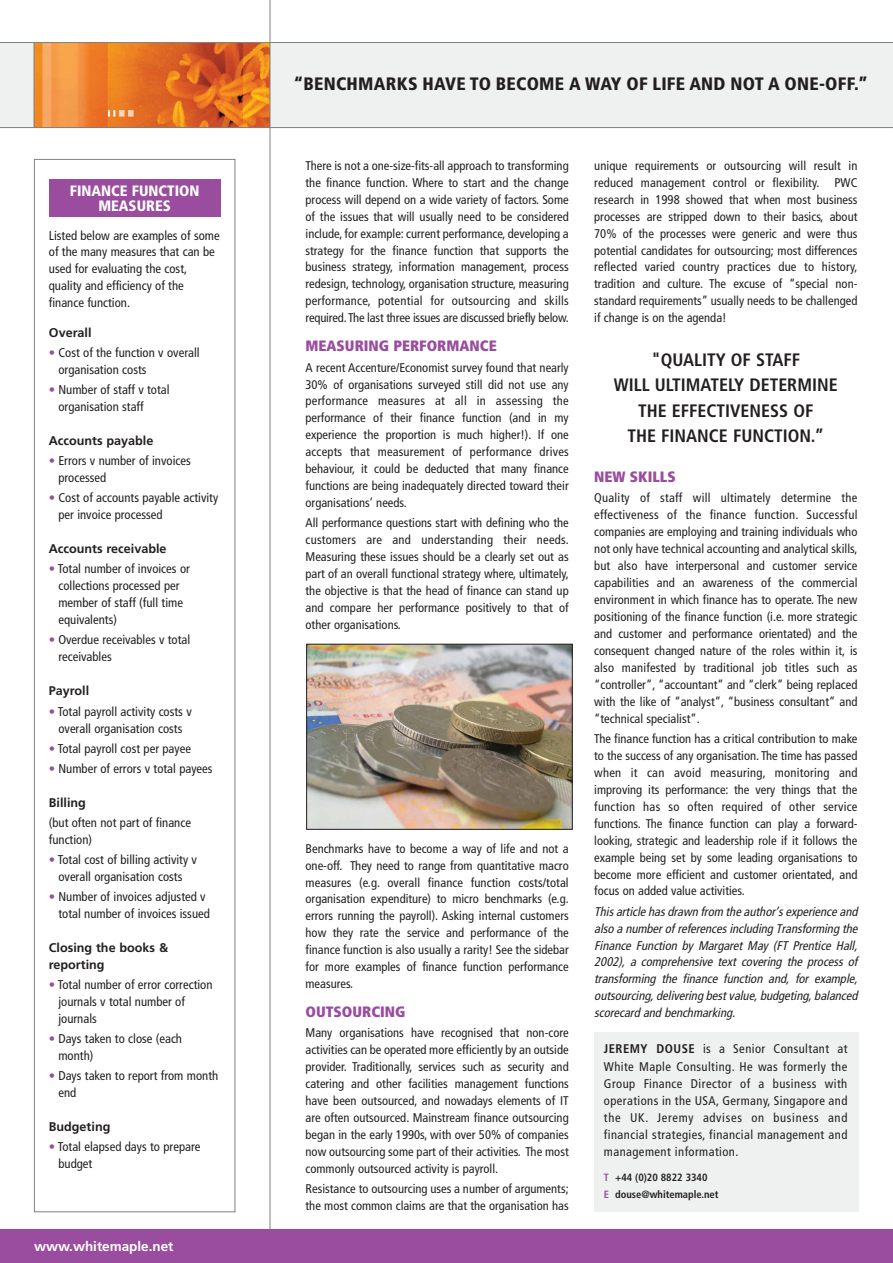
<style>
.page{position:relative;width:893px;height:1263px;background:#fff}
.page>*{position:absolute;margin:0;border:0;box-sizing:border-box;transform-origin:0 0}
.t1{font:700 condensed 18px/25.5px "Frutiger";color:#231f20;text-align:center}
.t2{font:900 condensed 18px "Frutiger";letter-spacing:.015em;color:#231f20}
.t3{font:900 condensed 15px "Frutiger";color:#9a4d9e}
.t4{font:900 condensed 15px/15px "Frutiger";color:#fff;text-align:center}
.t5{font:700 13.5px "Frutiger";color:#fff}
.t6{font:condensed 12.75px/17px "Frutiger";color:#231f20}
.t7{font:condensed 12.6px/17px "Frutiger";color:#231f20;text-align:justify}
.t8{font:italic condensed 12.6px/17px "Frutiger";color:#231f20}
.t9{font:700 12.6px/17px "Frutiger";color:#231f20}
.t10{font:700 condensed 10.5px/16.5px "Frutiger";color:#231f20}
.s1{color:#9a4d9e}
.s2{font-weight:700}
</style>
<div class="page">
<img style="left:35px;top:43px;width:235px;height:84px">
<div style="left:0;top:43px;width:34px;height:85px;background:#eff0f0"></div>
<div style="left:271px;top:43px;width:622px;height:85px;background:#eff0f0"></div>
<hr style="left:0;top:42px;width:893px;height:1px;background:#7e8082">
<hr style="left:34px;top:43px;width:1px;height:85px;background:#7e8082">
<hr style="left:0;top:127px;width:893px;height:1px;background:#7e8082">
<div style="left:34px;top:159px;width:201px;height:1053px;border:1px solid #7e8082"></div>
<div style="left:49px;top:179px;width:172px;height:38px;background:#9a4d9e"></div>
<hr style="left:270px;top:0;width:1px;height:1263px;background:#7e8082">
<div style="left:0;top:1229px;width:893px;height:34px;background:#9a4d9e"></div>
<div style="left:594px;top:1032px;width:265px;height:180px;background:#eff0f0"></div>
<img style="left:308px;top:646px;width:263px;height:182px">
<div style="left:306px;top:644px;width:267px;height:186px;border:1px solid #231f20"></div>
<p class="t4" style="left:70px;top:184px;width:131px">FINANCE FUNCTION<br>MEASURES</p>
<p class="t6" style="left:49px;top:228px;width:172px">Listed below are examples of some of the many measures that can be used for evaluating the cost, quality and efficiency of the finance function.</p>
<p class="t9" style="left:49px;top:325px;width:44px">Overall</p>
<p class="t6" style="left:58px;top:345px;width:143px;text-indent:-10px"><span class="s1">•</span> Cost of the function v overall organisation costs</p>
<p class="t6" style="left:58px;top:382px;width:113px;text-indent:-10px"><span class="s1">•</span> Number of staff v total organisation staff</p>
<p class="t9" style="left:49px;top:433px;width:106px">Accounts payable</p>
<p class="t6" style="left:58px;top:453px;width:134px;text-indent:-10px"><span class="s1">•</span> Errors v number of invoices processed</p>
<p class="t6" style="left:58px;top:490px;width:161px;text-indent:-10px"><span class="s1">•</span> Cost of accounts payable activity per invoice processed</p>
<p class="t9" style="left:49px;top:541px;width:119px">Accounts receivable</p>
<p class="t6" style="left:58px;top:562px;width:133px;text-indent:-10px"><span class="s1">•</span> Total number of invoices or collections processed per member of staff (full time equivalents)</p>
<p class="t6" style="left:58px;top:633px;width:133px;text-indent:-10px"><span class="s1">•</span> Overdue receivables v total receivables</p>
<p class="t9" style="left:49px;top:683px;width:42px">Payroll</p>
<p class="t6" style="left:49px;top:704px;width:144px;text-align:center"><span class="s1">•</span> Total payroll activity costs v overall organisation costs</p>
<p class="t6" style="left:49px;top:741px;width:144px"><span class="s1">•</span> Total payroll cost per payee</p>
<p class="t6" style="left:49px;top:761px;width:165px"><span class="s1">•</span> Number of errors v total payees</p>
<p class="t9" style="left:49px;top:795px;width:39px">Billing</p>
<p class="t6" style="left:49px;top:815px;width:144px">(but often not part of finance function)</p>
<p class="t6" style="left:49px;top:852px;width:150px;text-align:center"><span class="s1">•</span> Total cost of billing activity v overall organisation costs</p>
<p class="t6" style="left:58px;top:889px;width:153px;text-indent:-10px"><span class="s1">•</span> Number of invoices adjusted v total number of invoices issued</p>
<p class="t9" style="left:49px;top:940px;width:121px">Closing the books &amp; reporting</p>
<p class="t6" style="left:58px;top:977px;width:156px;text-indent:-10px"><span class="s1">•</span> Total number of error correction journals v total number of journals</p>
<p class="t6" style="left:58px;top:1031px;width:125px;text-indent:-10px"><span class="s1">•</span> Days taken to close (each month)</p>
<p class="t6" style="left:58px;top:1068px;width:161px;text-indent:-10px"><span class="s1">•</span> Days taken to report from month end</p>
<p class="t9" style="left:49px;top:1119px;width:63px">Budgeting</p>
<p class="t6" style="left:58px;top:1139px;width:144px;text-indent:-10px"><span class="s1">•</span> Total elapsed days to prepare budget</p>
<p class="t5" style="left:34px;top:1240px;width:141px">www.whitemaple.net</p>
<h1 class="t2" style="left:294px;top:76px;width:575px">“BENCHMARKS HAVE TO BECOME A WAY OF LIFE AND NOT A ONE-OFF.”</h1>
<p class="t7" style="left:306px;top:158px;width:265px">There is not a one-size-fits-all approach to transforming the finance function. Where to start and the change process will depend on a wide variety of factors. Some of the issues that will usually need to be considered include, for example: current performance, developing a strategy for the finance function that supports the business strategy, information management, process redesign, technology, organisation structure, measuring performance, potential for outsourcing and skills required.The last three issues are discussed briefly below.</p>
<p class="t3" style="left:306px;top:340px;width:193px">MEASURING PERFORMANCE</p>
<p class="t7" style="left:306px;top:360px;width:265px">A recent Accenture/Economist survey found that nearly 30% of organisations surveyed still did not use any performance measures at all in assessing the performance of their finance function (and in my experience the proportion is much higher!). If one accepts that measurement of performance drives behaviour, it could be deducted that many finance functions are being inadequately directed toward their organisations’ needs.</p>
<p class="t7" style="left:306px;top:515px;width:265px">All performance questions start with defining who the customers are and understanding their needs.<br>Measuring these issues should be a clearly set out as part of an overall functional strategy where, ultimately, the objective is that the head of finance can stand up and compare her performance positively to that of other organisations.</p>
<p class="t7" style="left:306px;top:841px;width:265px">Benchmarks have to become a way of life and not a one-off. They need to range from quantitative macro measures (e.g. overall finance function costs/total organisation expenditure) to micro benchmarks (e.g. errors running the payroll). Asking internal customers how they rate the service and performance of the finance function is also usually a rarity! See the sidebar for more examples of finance function performance measures.</p>
<p class="t3" style="left:306px;top:1006px;width:101px">OUTSOURCING</p>
<p class="t7" style="left:306px;top:1026px;width:265px">Many organisations have recognised that non-core activities can be operated more efficiently by an outside provider. Traditionally, services such as security and catering and other facilities management functions have been outsourced, and nowadays elements of IT are often outsourced. Mainstream finance outsourcing began in the early 1990s, with over 50% of companies now outsourcing some part of their activities. The most commonly outsourced activity is payroll.</p>
<p class="t7" style="left:306px;top:1181px;width:265px">Resistance to outsourcing uses a number of arguments; the most common claims are that the organisation has</p>
<p class="t7" style="left:594px;top:158px;width:265px">unique requirements or outsourcing will result in reduced management control or flexibility. PWC research in 1998 showed that when most business processes are stripped down to their basics, about 70% of the processes were generic and were thus potential candidates for outsourcing; most differences reflected varied country practices due to history, tradition and culture. The excuse of “special non&shy;standard requirements” usually needs to be challenged if change is on the agenda!</p>
<h1 class="t1" style="left:614px;top:348px;width:225px">"QUALITY OF STAFF<br>WILL ULTIMATELY DETERMINE<br>THE EFFECTIVENESS OF<br>THE FINANCE FUNCTION.”</h1>
<p class="t3" style="left:594px;top:471px;width:83px">NEW SKILLS</p>
<p class="t7" style="left:594px;top:490px;width:265px">Quality of staff will ultimately determine the effectiveness of the finance function. Successful companies are employing and training individuals who not only have technical accounting and analytical skills, but also have interpersonal and customer service capabilities and an awareness of the commercial environment in which finance has to operate. The new positioning of the finance function (i.e. more strategic and customer and performance orientated) and the consequent changed nature of the roles within it, is also manifested by traditional job titles such as “controller”, “accountant” and “clerk” being replaced with the like of “analyst”, “business consultant” and “technical specialist”.</p>
<p class="t7" style="left:594px;top:731px;width:265px">The finance function has a critical contribution to make to the success of any organisation. The time has passed when it can avoid measuring, monitoring and improving its performance: the very things that the function has so often required of other service functions. The finance function can play a forward&shy;looking, strategic and leadership role if it follows the example being set by some leading organisations to become more efficient and customer orientated, and focus on added value activities.</p>
<p class="t8" style="left:594px;top:904px;width:267px">Thisarticle hasdrawn from the author’sexperience and also a numberof referencesincluding Transforming the Finance Function by Margaret May (FT Prentice Hall, 2002), a comprehensive text covering the process of transforming the finance function and, for example, outsourcing,delivering bestvalue,budgeting,balanced scorecard and benchmarking.</p>
<p class="t7" style="left:604px;top:1041px;width:245px"><span class="s2">JEREMY DOUSE</span> is a Senior Consultant at White Maple Consulting. He was formerly the Group Finance Director of a business with operations in the USA, Germany, Singapore and the UK. Jeremy advises on business and financial strategies, financial management and management information.</p>
<p class="t10" style="left:604px;top:1170px;width:116px"><span class="s1">T</span> +44 (0)20 8822 3340<br><span class="s1">E</span> douse@whitemaple.net</p>
</div>
